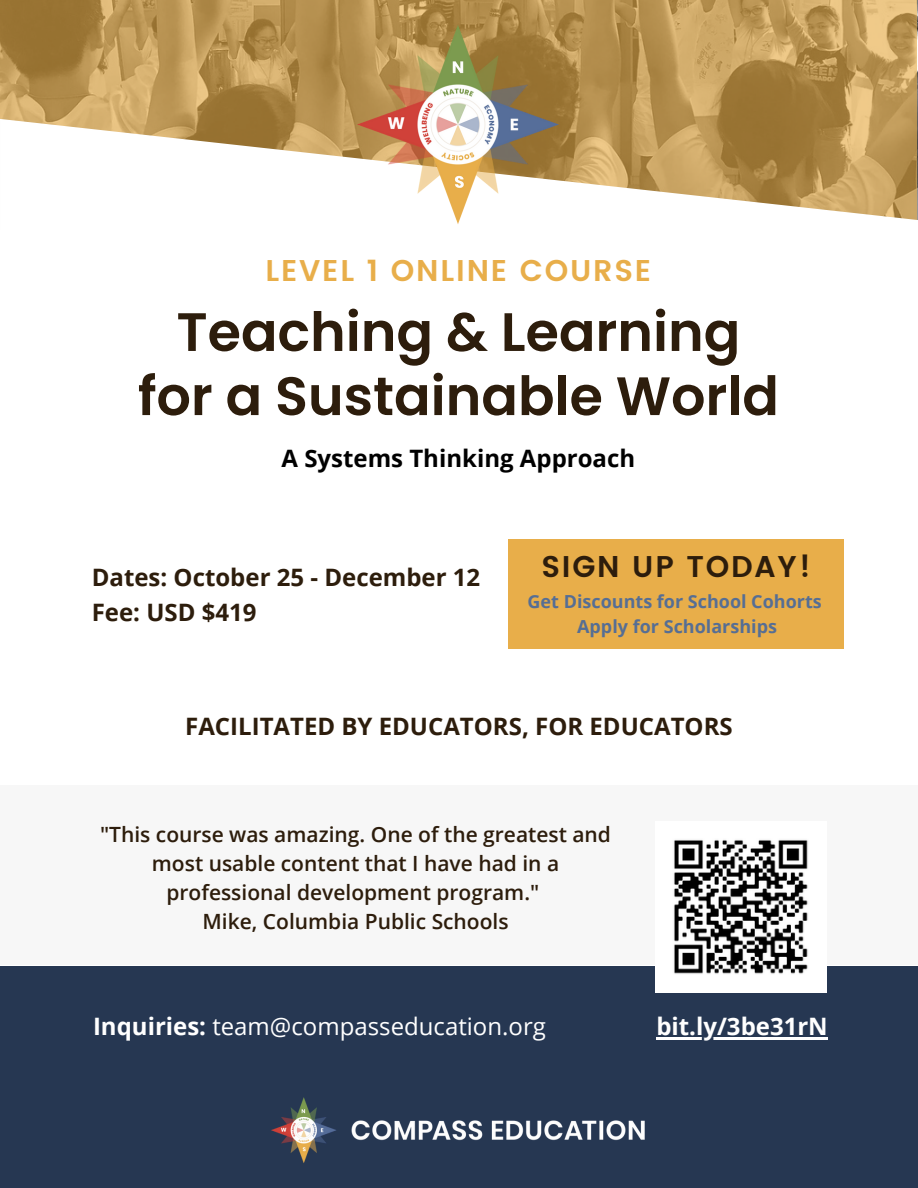
<style>
.page{position:relative;width:918px;height:1188px;background:#fff}
.page>*{position:absolute;margin:0;border:0;box-sizing:border-box;transform-origin:0 0}
.t1{font:600 54px "Poppins";color:#2d1d0c}
.t2{font:600 30px "Poppins";letter-spacing:.06em;color:#e8ae4a}
.t3{font:600 30px "Poppins";letter-spacing:.06em;color:#2d1d0c}
.t4{font:700 24px "Open Sans";color:#2d1d0c}
.t5{font:24px "Open Sans";color:#fff}
.t6{font:700 24px "Open Sans";color:#000}
.t7{font:700 24px "Open Sans";color:#fff}
.t8{font:600 21px/29.2px "Open Sans";color:#2d1d0c;text-align:center}
.t9{font:700 18px "Open Sans";color:#566e94}
.s1{font-weight:700}
</style>
<div class="page">
<div style="left:0;top:966px;width:918px;height:222px;background:#263752"></div>
<svg style="left:0;top:0;width:917px;height:119px"></svg>
<svg style="left:1px;top:119px;width:917px;height:101px"></svg>
<div style="left:0;top:785px;width:918px;height:180px;background:#f7f7f7"></div>
<img style="left:347px;top:14px;width:222px;height:210px">
<img style="left:271px;top:1097px;width:374px;height:66px">
<hr style="left:656px;top:1038px;width:172px;height:2px;background:#fff">
<img style="left:656px;top:840px;width:171px;height:152px">
<div style="left:509px;top:539px;width:335px;height:110px;background:#e8ae4a"></div>
<p class="t2" style="left:265px;top:253px;width:387px">LEVEL 1 ONLINE COURSE</p>
<p class="t1" style="left:176px;top:294px;width:565px">Teaching &amp; Learning</p>
<p class="t1" style="left:138px;top:358px;width:643px">for a Sustainable World</p>
<p class="t6" style="left:282px;top:441px;width:355px">A Systems Thinking Approach</p>
<p class="t4" style="left:92px;top:560px;width:390px">Dates: October 25 - December 12</p>
<p class="t4" style="left:92px;top:595px;width:166px">Fee: USD $419</p>
<p class="t3" style="left:541px;top:549px;width:271px">SIGN UP TODAY!</p>
<p class="t9" style="left:528px;top:589px;width:296px">Get Discounts for School Cohorts</p>
<p class="t9" style="left:577px;top:614px;width:201px">Apply for Scholarships</p>
<p class="t4" style="left:185px;top:709px;width:549px">FACILITATED BY EDUCATORS, FOR EDUCATORS</p>
<p class="t8" style="left:100px;top:819px;width:512px">"This course was amazing. One of the greatest and most usable content that I have had in a professional development program."</p>
<p class="t8" style="left:203px;top:907px;width:308px">Mike, Columbia Public Schools</p>
<p class="t5" style="left:93px;top:1010px;width:454px"><span class="s1">Inquiries:</span> team@compasseducation.org</p>
<p class="t7" style="left:656px;top:1010px;width:173px">bit.ly/3be31rN</p>
</div>
